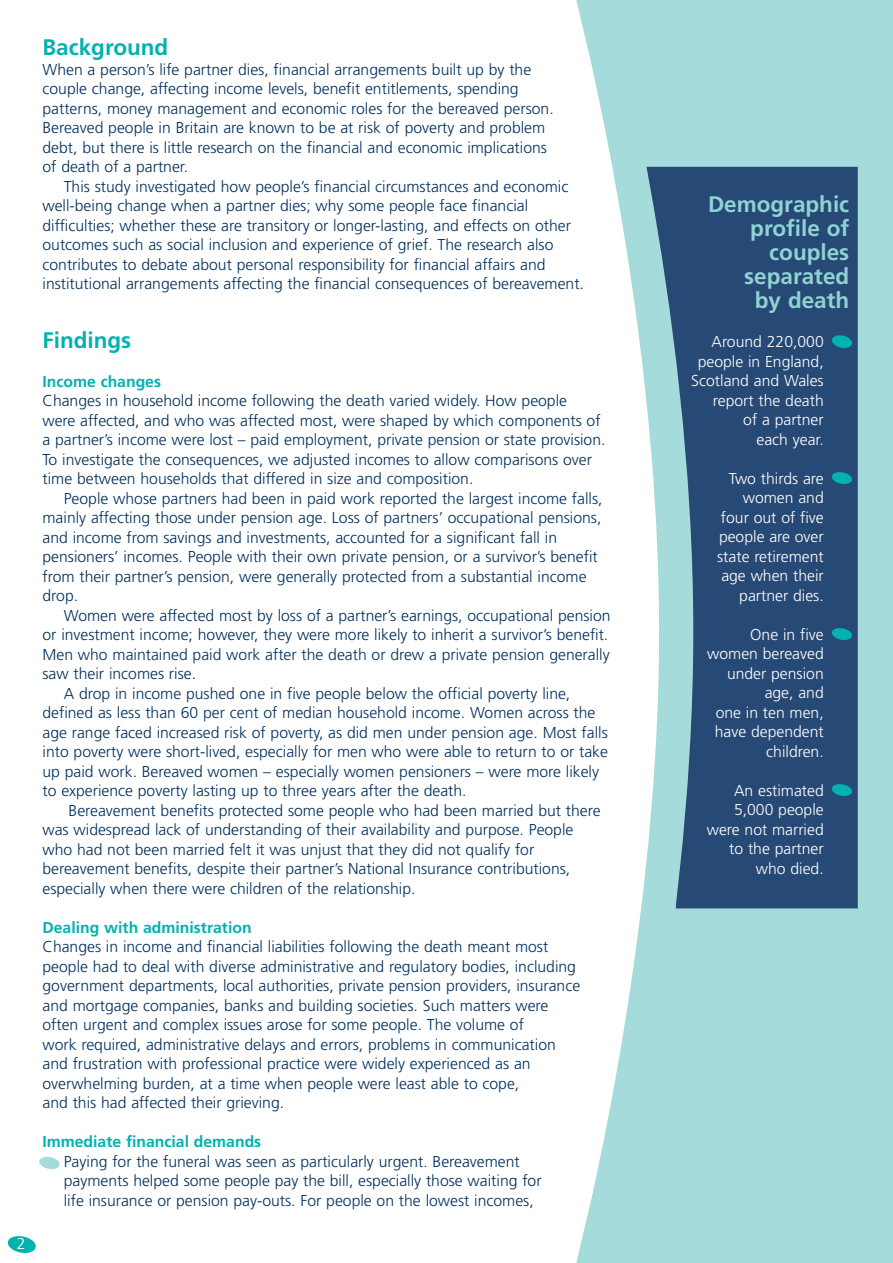
<style>
.page{position:relative;width:893px;height:1263px;background:#fff}
.page>*{position:absolute;margin:0;border:0;box-sizing:border-box;transform-origin:0 0}
.t1{font:700 22.5px/24px "Frutiger";color:#8fd3d3;text-align:right}
.t2{font:700 22.5px "Frutiger";color:#00b2b0}
.t3{font:300 15.75px/19.5px "Frutiger";color:#00305e}
.t4{font:300 15.75px/19.5px "Frutiger";color:#fff;text-align:right}
.t5{font:700 15.75px "Frutiger";color:#00b2b0}
</style>
<div class="page">
<img style="left:7px;top:1236px;width:29px;height:16px">
<svg style="left:576px;top:0;width:316px;height:1263px;fill:#a5dbda"></svg>
<img style="left:39px;top:1157px;width:21px;height:12px">
<div style="left:693px;top:167px;width:165px;height:741px;background:#274975"></div>
<svg style="left:606px;top:0;width:87px;height:1263px;fill:#a5dbda"></svg>
<img style="left:830px;top:334px;width:24px;height:13px">
<img style="left:830px;top:471px;width:24px;height:13px">
<img style="left:830px;top:627px;width:24px;height:13px">
<img style="left:830px;top:783px;width:24px;height:13px">
<p class="t4" style="left:17px;top:1235px;width:10px">2</p>
<h1 class="t2" style="left:43px;top:38px;width:127px">Background</h1>
<p class="t3" style="left:43px;top:61px;width:513px">When a person’s life partner dies, financial arrangements built up by the couple change, affecting income levels, benefit entitlements, spending patterns, money management and economic roles for the bereaved person.<br>Bereaved people in Britain are known to be at risk of poverty and problem debt, but there is little research on the financial and economic implications of death of a partner.</p>
<p class="t3" style="left:43px;top:178px;width:543px;text-indent:21px">This study investigated how people’s financial circumstances and economic well-being change when a partner dies; why some people face financial difficulties; whether these are transitory or longer-lasting, and effects on other outcomes such as social inclusion and experience of grief. The research also contributes to debate about personal responsibility for financial affairs and institutional arrangements affecting the financial consequences of bereavement.</p>
<h1 class="t2" style="left:43px;top:331px;width:90px">Findings</h1>
<p class="t5" style="left:43px;top:375px;width:120px">Income changes</p>
<p class="t3" style="left:43px;top:392px;width:564px">Changes in household income following the death varied widely. How people<br>were affected, and who was affected most, were shaped by which components of a partner’s income were lost – paid employment, private pension or state provision.<br>To investigate the consequences, we adjusted incomes to allow comparisons over time between households that differed in size and composition.</p>
<p class="t3" style="left:43px;top:490px;width:561px;text-indent:21px">People whose partners had been in paid work reported the largest income falls, mainly affecting those under pension age. Loss of partners’ occupational pensions, and income from savings and investments, accounted for a significant fall in pensioners’ incomes. People with their own private pension, or a survivor’s benefit from their partner’s pension, were generally protected from a substantial income drop.</p>
<p class="t3" style="left:64px;top:607px;width:548px">Women were affected most by loss of a partner’s earnings, occupational pension</p>
<p class="t3" style="left:43px;top:626px;width:567px">or investment income; however, they were more likely to inherit a survivor’s benefit.</p>
<p class="t3" style="left:43px;top:646px;width:569px">Men who maintained paid work after the death or drew a private pension generally</p>
<p class="t3" style="left:43px;top:665px;width:155px">saw their incomes rise.</p>
<p class="t3" style="left:64px;top:685px;width:508px">A drop in income pushed one in five people below the official poverty line,</p>
<p class="t3" style="left:43px;top:704px;width:554px">defined as less than 60 per cent of median household income. Women across the</p>
<p class="t3" style="left:43px;top:724px;width:567px">age range faced increased risk of poverty, as did men under pension age. Most falls</p>
<p class="t3" style="left:43px;top:743px;width:567px">into poverty were short-lived, especially for men who were able to return to or take</p>
<p class="t3" style="left:43px;top:763px;width:558px">up paid work. Bereaved women – especially women pensioners – were more likely</p>
<p class="t3" style="left:43px;top:782px;width:426px">to experience poverty lasting up to three years after the death.</p>
<p class="t3" style="left:69px;top:802px;width:533px">Bereavement benefits protected some people who had been married but there</p>
<p class="t3" style="left:43px;top:821px;width:532px">was widespread lack of understanding of their availability and purpose. People</p>
<p class="t3" style="left:43px;top:841px;width:493px">who had not been married felt it was unjust that they did not qualify for</p>
<p class="t3" style="left:43px;top:860px;width:529px">bereavement benefits, despite their partner’s National Insurance contributions,</p>
<p class="t3" style="left:43px;top:880px;width:374px">especially when there were children of the relationship.</p>
<p class="t5" style="left:43px;top:921px;width:211px">Dealing with administration</p>
<p class="t3" style="left:43px;top:938px;width:539px">Changes in income and financial liabilities following the death meant most people had to deal with diverse administrative and regulatory bodies, including government departments, local authorities, private pension providers, insurance and mortgage companies, banks and building societies. Such matters were often urgent and complex issues arose for some people. The volume of<br>work required, administrative delays and errors, problems in communication and frustration with professional practice were widely experienced as an overwhelming burden, at a time when people were least able to cope,<br>and this had affected their grieving.</p>
<p class="t5" style="left:43px;top:1135px;width:220px">Immediate financial demands</p>
<p class="t3" style="left:64px;top:1153px;width:479px">Paying for the funeral was seen as particularly urgent. Bereavement payments helped some people pay the bill, especially those waiting for life insurance or pension pay-outs. For people on the lowest incomes,</p>
<h1 class="t1" style="left:708px;top:194px;width:143px">Demographic profile of couples separated<br>by death</h1>
<p class="t4" style="left:691px;top:333px;width:134px">Around 220,000 people in England,<br>Scotland and Wales report the death<br>of a partner<br>each year.</p>
<p class="t4" style="left:717px;top:470px;width:108px">Two thirds are women and four out of five people are over state retirement age when their partner dies.</p>
<p class="t4" style="left:707px;top:626px;width:118px">One in five women bereaved under pension age, and<br>one in ten men, have dependent children.</p>
<p class="t4" style="left:707px;top:782px;width:118px">An estimated<br>5,000 people were not married to the partner who died.</p>
</div>
